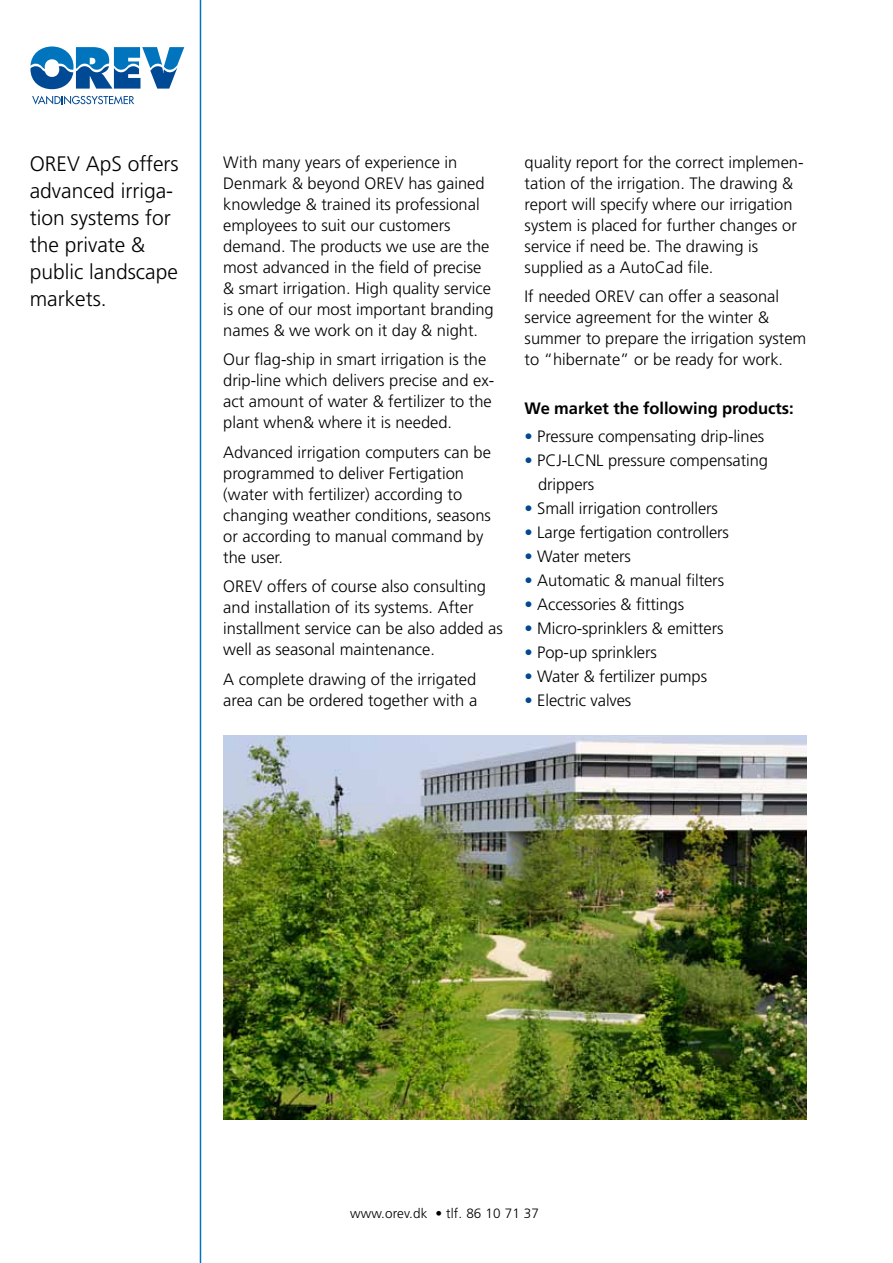
<style>
.page{position:relative;width:893px;height:1263px;background:#fff}
.page>*{position:absolute;margin:0;border:0;box-sizing:border-box;transform-origin:0 0}
.t1{font:300 21px/27px "Frutiger LT Std";color:#000}
.t2{font:300 16.5px/21px "Frutiger LT Std";color:#000}
.t3{font:700 16.5px "Frutiger LT Std";letter-spacing:-.005em;color:#000}
.t4{font:300 13.5px "Frutiger LT Std";letter-spacing:.01em;color:#000}
.s1{color:#004994}
</style>
<div class="page">
<hr style="left:200px;top:0;width:1px;height:1263px;background:#0075bd">
<svg style="left:30px;top:46px;width:154px;height:43px"></svg>
<svg style="left:32px;top:96px;width:102px;height:8px"></svg>
<img style="left:223px;top:736px;width:583px;height:384px">
<p class="t1" style="left:30px;top:151px;width:150px">OREV ApS offers advanced irriga&shy;tion systems for the private &amp; public landscape markets.</p>
<p class="t2" style="left:223px;top:152px;width:272px">With many years of experience in Denmark &amp; beyond OREV has gained knowledge &amp; trained its professional employees to suit our customers demand. The products we use are the most advanced in the field of precise &amp; smart irrigation. High quality service is one of our most important branding names &amp; we work on it day &amp; night.</p>
<p class="t2" style="left:223px;top:349px;width:273px">Our flag-ship in smart irrigation is the drip-line which delivers precise and ex&shy;act amount of water &amp; fertilizer to the plant when&amp; where it is needed.</p>
<p class="t2" style="left:223px;top:442px;width:269px">Advanced irrigation computers can be programmed to deliver Fertigation (water with fertilizer) according to changing weather conditions, seasons or according to manual command by the user.</p>
<p class="t2" style="left:223px;top:576px;width:281px">OREV offers of course also consulting and installation of its systems. After installment service can be also added as well as seasonal maintenance.</p>
<p class="t2" style="left:223px;top:669px;width:255px">A complete drawing of the irrigated area can be ordered together with a</p>
<p class="t2" style="left:525px;top:152px;width:280px">quality report for the correct implemen&shy;tation of the irrigation. The drawing &amp; report will specify where our irrigation system is placed for further changes or service if need be. The drawing is supplied as a AutoCad file.</p>
<p class="t2" style="left:525px;top:286px;width:283px">If needed OREV can offer a seasonal service agreement for the winter &amp; summer to prepare the irrigation system to “hibernate” or be ready for work.</p>
<p class="t3" style="left:525px;top:398px;width:271px">We market the following products:</p>
<p class="t2" style="left:525px;top:426px;width:241px"><span class="s1">•</span> Pressure compensating drip-lines</p>
<p class="t2" style="left:538px;top:449px;width:231px;line-height:24px;text-indent:-14px"><span class="s1">•</span> PCJ-LCNL pressure compensating drippers</p>
<p class="t2" style="left:525px;top:498px;width:195px"><span class="s1">•</span> Small irrigation controllers</p>
<p class="t2" style="left:525px;top:522px;width:206px"><span class="s1">•</span> Large fertigation controllers</p>
<p class="t2" style="left:525px;top:546px;width:108px"><span class="s1">•</span> Water meters</p>
<p class="t2" style="left:525px;top:570px;width:201px"><span class="s1">•</span> Automatic &amp; manual filters</p>
<p class="t2" style="left:525px;top:594px;width:161px"><span class="s1">•</span> Accessories &amp; fittings</p>
<p class="t2" style="left:525px;top:618px;width:201px"><span class="s1">•</span> Micro-sprinklers &amp; emitters</p>
<p class="t2" style="left:525px;top:642px;width:134px"><span class="s1">•</span> Pop-up sprinklers</p>
<p class="t2" style="left:525px;top:666px;width:184px"><span class="s1">•</span> Water &amp; fertilizer pumps</p>
<p class="t2" style="left:525px;top:690px;width:108px"><span class="s1">•</span> Electric valves</p>
<p class="t4" style="left:350px;top:1205px;width:190px">www.orev.dk • tlf. 86 10 71 37</p>
</div>
